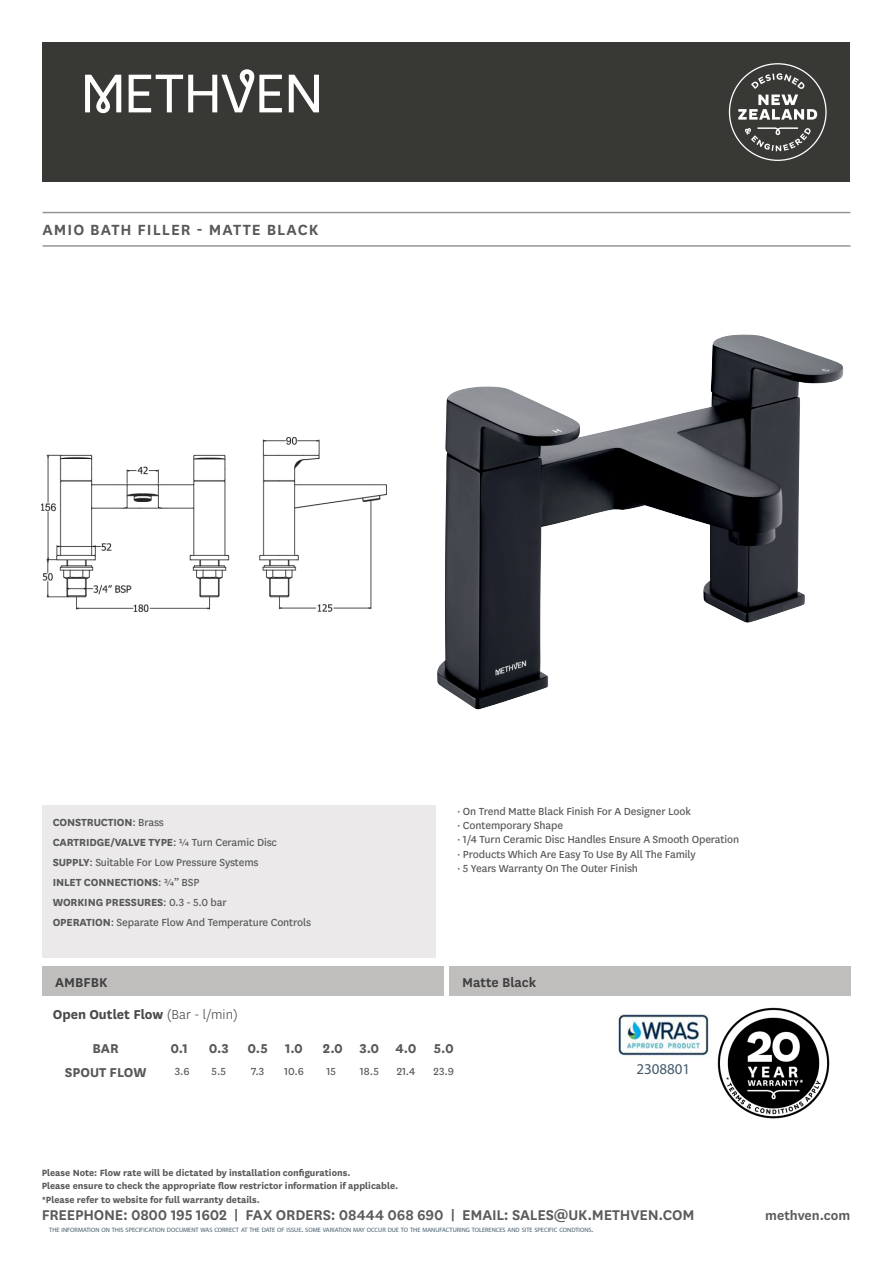
<style>
.page{position:relative;width:893px;height:1263px;background:#fff}
.page>*{position:absolute;margin:0;border:0;box-sizing:border-box;transform-origin:0 0}
.Product_Description{font:600 17.25px "National";letter-spacing:.06em;color:#57585a}
.Footer_-_Main_type{font:600 16.5px "National";letter-spacing:-.01em;color:#5b5c59}
.t1{font:700 15px "National";color:#57585a}
.Product_Code___Price{font:700 15px "National";color:#494a47}
.Product_Code___Price-2{font:600 15px "National";color:#3e3e3f}
.Footer_-_Main_type-2{font:600 15px "National";color:#5b5c59}
.t2{font:15px "Myriad Pro";color:#405968}
.Product_Bullets{font:12px "National";letter-spacing:-.01em;color:#57585a}
.Product_Specs___Info{font:700 12px "National";letter-spacing:-.01em;color:#57585a}
.Product_Specs___Info-2{font:12px "National";letter-spacing:-.01em;color:#57585a}
.t3{font:700 10.5px "National";color:#57585a}
.t4{font:6.3px "Myriad Pro";color:#405968}
.s1{font-weight:400}
.s2{font-weight:700}
.s3{font-weight:300;color:#3e3e3f}
.s4{font-size:9px}
</style>
<div class="page">
<hr style="left:43px;top:212px;width:807px;height:1px;background:#939598">
<hr style="left:43px;top:245px;width:807px;height:2px;background:#939598">
<div style="left:43px;top:43px;width:807px;height:139px;background:#383935"></div>
<svg style="left:729px;top:63px;width:98px;height:98px"></svg>
<svg style="left:85px;top:75px;width:36px;height:38px"></svg>
<svg style="left:129px;top:69px;width:153px;height:43px"></svg>
<svg style="left:289px;top:75px;width:30px;height:37px"></svg>
<div style="left:43px;top:806px;width:393px;height:152px;background:#ebe9e9"></div>
<img style="left:42px;top:437px;width:345px;height:174px">
<div style="left:43px;top:966px;width:401px;height:30px;background:#c0bebd"></div>
<div style="left:449px;top:966px;width:401px;height:30px;background:#c0bebd"></div>
<img style="left:717px;top:1007px;width:113px;height:112px">
<img style="left:437px;top:335px;width:406px;height:374px">
<img style="left:614px;top:1013px;width:98px;height:47px">
<p class="Product_Description" style="left:43px;top:217px;width:277px">AMIO BATH FILLER - MATTE BLACK</p>
<p class="Product_Specs___Info" style="left:53px;top:814px;width:113px">CONSTRUCTION<span class="s1">: Brass</span></p>
<p class="Product_Specs___Info" style="left:53px;top:834px;width:226px">CARTRIDGE/VALVE TYPE<span class="s1">: ¼ Turn Ceramic Disc</span></p>
<p class="Product_Specs___Info-2" style="left:53px;top:854px;width:207px"><span class="s2">SUPPLY</span>: Suitable For Low Pressure Systems</p>
<p class="Product_Specs___Info" style="left:53px;top:874px;width:148px">INLET CONNECTIONS<span class="s1">: ¾” BSP</span></p>
<p class="Product_Specs___Info" style="left:53px;top:894px;width:176px">WORKING PRESSURES<span class="s1">: 0.3 - 5.0 bar</span></p>
<p class="Product_Specs___Info-2" style="left:53px;top:914px;width:260px"><span class="s2">OPERATION</span>: Separate Flow And Temperature Controls</p>
<p class="Product_Bullets" style="left:457px;top:803px;width:235px">· On Trend Matte Black Finish For A Designer Look</p>
<p class="Product_Bullets" style="left:457px;top:817px;width:108px">· Contemporary Shape</p>
<p class="Product_Bullets" style="left:457px;top:832px;width:284px">· 1/4 Turn Ceramic Disc Handles Ensure A Smooth Operation</p>
<p class="Product_Bullets" style="left:457px;top:846px;width:240px">· Products Which Are Easy To Use By All The Family</p>
<p class="Product_Bullets" style="left:457px;top:860px;width:182px">· 5 Years Warranty On The Outer Finish</p>
<p class="Product_Code___Price-2" style="left:55px;top:972px;width:54px">AMBFBK</p>
<p class="Product_Code___Price-2" style="left:462px;top:972px;width:76px">Matte Black</p>
<p class="Product_Code___Price" style="left:53px;top:1004px;width:187px">Open Outlet Flow <span class="s3">(Bar - l/min)</span></p>
<p class="t1" style="left:92px;top:1037px;width:28px">BAR</p>
<p class="t1" style="left:171px;top:1037px;width:19px">0.1</p>
<p class="t1" style="left:209px;top:1037px;width:22px">0.3</p>
<p class="t1" style="left:248px;top:1037px;width:22px">0.5</p>
<p class="t1" style="left:285px;top:1037px;width:19px">1.0</p>
<p class="t1" style="left:323px;top:1037px;width:22px">2.0</p>
<p class="t1" style="left:359px;top:1037px;width:21px">3.0</p>
<p class="t1" style="left:396px;top:1037px;width:22px">4.0</p>
<p class="t1" style="left:434px;top:1037px;width:21px">5.0</p>
<p class="t1" style="left:65px;top:1062px;width:83px">SPOUT FLOW</p>
<p class="Product_Bullets" style="left:175px;top:1063px;width:16px">3.6</p>
<p class="Product_Bullets" style="left:212px;top:1063px;width:16px">5.5</p>
<p class="Product_Bullets" style="left:251px;top:1063px;width:15px">7.3</p>
<p class="Product_Bullets" style="left:284px;top:1063px;width:21px">10.6</p>
<p class="Product_Bullets" style="left:326px;top:1063px;width:11px">15</p>
<p class="Product_Bullets" style="left:360px;top:1063px;width:20px">18.5</p>
<p class="Product_Bullets" style="left:397px;top:1063px;width:20px">21.4</p>
<p class="Product_Bullets" style="left:434px;top:1063px;width:22px">23.9</p>
<p class="t3" style="left:42px;top:1166px;width:310px">Please Note: Flow rate will be dictated by installation configurations.</p>
<p class="t3" style="left:42px;top:1178px;width:358px">Please ensure to check the appropriate flow restrictor information if applicable.</p>
<p class="t3" style="left:42px;top:1192px;width:220px">*Please refer to website for full warranty details.</p>
<p class="t2" style="left:636px;top:1060px;width:55px">2308801</p>
<p class="Footer_-_Main_type" style="left:42px;top:1204px;width:654px">FREEPHONE: 0800 195 1602 | FAX ORDERS: 08444 068 690 | EMAIL: SALES@UK.METHVEN.COM</p>
<p class="Footer_-_Main_type-2" style="left:765px;top:1205px;width:87px">methven.com</p>
<p class="t4" style="left:49px;top:1226px;width:546px">THE INFORMATION ON THIS SPECIFICATION DOCUMENT WAS CORRECT AT THE DATE OF ISSUE<span class="s4">.</span> SOME VARIATION MAY OCCUR DUE TO THE MANUFACTURING TOLERENCES AND SITE SPECIFIC CONDTIONS<span class="s4">.</span></p>
</div>
